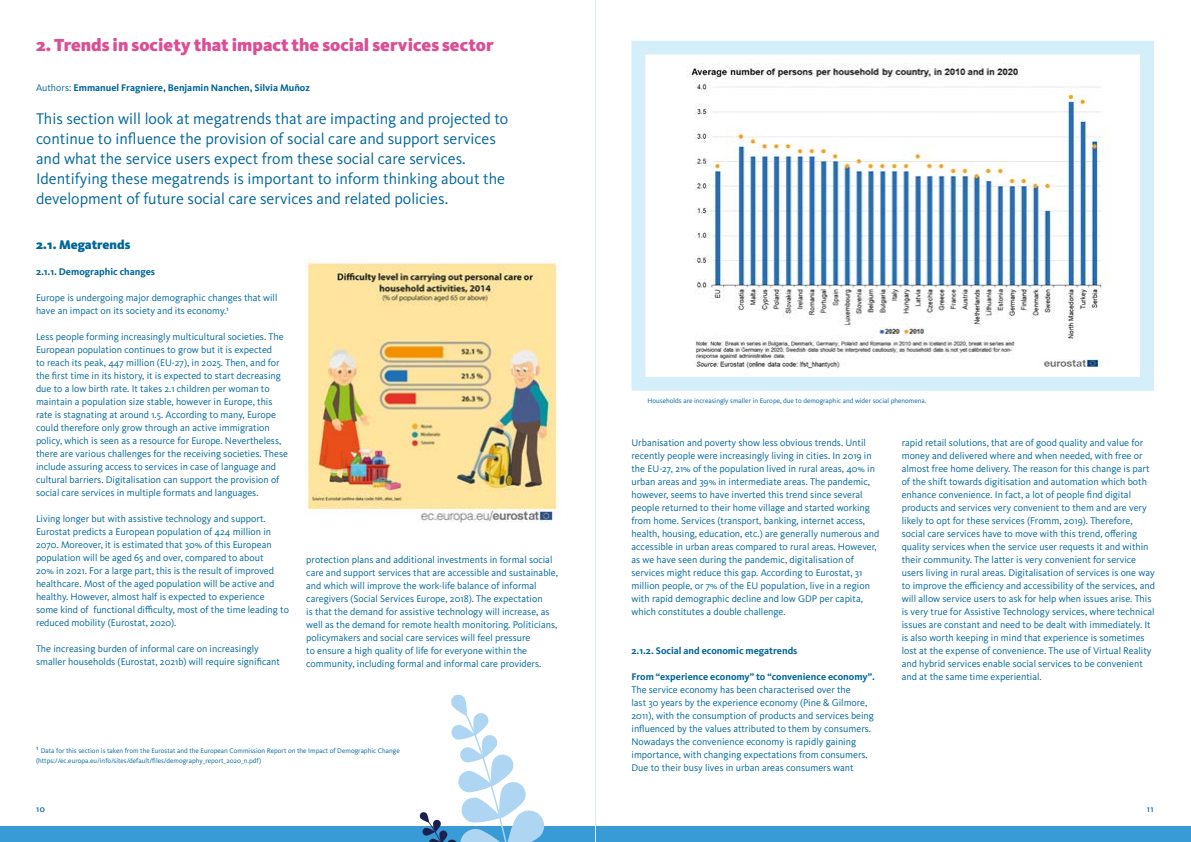
<style>
.page{position:relative;width:1191px;height:842px;background:#fff}
.page>*{position:absolute;margin:0;border:0;box-sizing:border-box;transform-origin:0 0}
.t1{font:900 18px "Kievit Pro";color:#db4e95}
.t2{font:16px/20px "Kievit Pro";color:#016699}
.t3{font:14px "Kievit Pro";color:#016699}
.t4{font:900 13px "Kievit Pro";color:#016699}
.t5{font:10px/13px "Kievit Pro";color:#016699}
.t6{font:700 10px "Kievit Pro";color:#016699}
.t7{font:7px/10px "Kievit Pro";color:#016699}
.s1{font-weight:400}
</style>
<div class="page">
<div style="left:0;top:827px;width:595px;height:15px;background:#389bd6"></div>
<div style="left:595px;top:827px;width:596px;height:15px;background:#389bd6"></div>
<hr style="left:595px;top:0;width:1px;height:842px;background:#d4effa">
<img style="left:305px;top:261px;width:253px;height:261px">
<img style="left:687px;top:63px;width:419px;height:312px">
<div style="left:631px;top:41px;width:523px;height:350px;border:14px solid #d4effa"></div>
<svg style="left:419px;top:694px;width:127px;height:148px"></svg>
<h1 class="t1" style="left:36px;top:34px;width:459px">2. Trends in society that impact the social services sector</h1>
<p class="t6" style="left:36px;top:81px;width:275px"><span class="s1">Authors:</span> Emmanuel Fragniere, Benjamin Nanchen, Silvia Muñoz</p>
<p class="t2" style="left:36px;top:108px;width:474px">This section will look at megatrends that are impacting and projected to continue to influence the provision of social care and support services and what the service users expect from these social care services.<br>Identifying these megatrends is important to inform thinking about the development of future social care services and related policies.</p>
<h3 class="t4" style="left:36px;top:237px;width:96px">2.1. Megatrends</h3>
<p class="t6" style="left:36px;top:265px;width:121px">2.1.1. Demographic changes</p>
<p class="t5" style="left:36px;top:291px;width:243px">Europe is undergoing major demographic changes that will have an impact on its society and its economy.1</p>
<p class="t5" style="left:36px;top:330px;width:253px">Less people forming increasingly multicultural societies. The European population continues to grow but it is expected<br>to reach its peak, 447 million (EU-27), in 2025. Then, and for the first time in its history, it is expected to start decreasing due to a low birth rate. It takes 2.1 children per woman to maintain a population size stable, however in Europe, this rate is stagnating at around 1.5. According to many, Europe could therefore only grow through an active immigration policy, which is seen as a resource for Europe. Nevertheless, there are various challenges for the receiving societies. These include assuring access to services in case of language and cultural barriers. Digitalisation can support the provision of social care services in multiple formats and languages.</p>
<p class="t5" style="left:36px;top:512px;width:254px">Living longer but with assistive technology and support.<br>Eurostat predicts a European population of 424 million in 2070. Moreover, it is estimated that 30% of this European population will be aged 65 and over, compared to about<br>20% in 2021. For a large part, this is the result of improved healthcare. Most of the aged population will be active and healthy. However, almost half is expected to experience some kind of functional difficulty, most of the time leading to reduced mobility (Eurostat, 2020).</p>
<p class="t5" style="left:36px;top:642px;width:246px">The increasing burden of informal care on increasingly smaller households (Eurostat, 2021b) will require significant</p>
<p class="t5" style="left:306px;top:553px;width:253px">protection plans and additional investments in formal social care and support services that are accessible and sustainable, and which will improve the work-life balance of informal caregivers (Social Services Europe, 2018). The expectation<br>is that the demand for assistive technology will increase, as well as the demand for remote health monitoring. Politicians, policymakers and social care services will feel pressure<br>to ensure a high quality of life for everyone within the community, including formal and informal care providers.</p>
<p class="t7" style="left:36px;top:746px;width:365px"><sup>1</sup> Data for this section is taken from the Eurostat and the European Commission Report on the Impact of Demographic Change (https://ec.europa.eu/info/sites/default/files/demography_report_2020_n.pdf)</p>
<p class="t7" style="left:647px;top:396px;width:280px">Households are increasingly smaller in Europe, due to demographic and wider social phenomena.</p>
<p class="t5" style="left:631px;top:436px;width:249px">Urbanisation and poverty show less obvious trends. Until recently people were increasingly living in cities. In 2019 in the EU-27, 21% of the population lived in rural areas, 40% in urban areas and 39% in intermediate areas. The pandemic, however, seems to have inverted this trend since several people returned to their home village and started working from home. Services (transport, banking, internet access, health, housing, education, etc.) are generally numerous and accessible in urban areas compared to rural areas. However, as we have seen during the pandemic, digitalisation of services might reduce this gap. According to Eurostat, 31 million people, or 7% of the EU population, live in a region with rapid demographic decline and low GDP per capita, which constitutes a double challenge.</p>
<p class="t6" style="left:631px;top:645px;width:167px">2.1.2. Social and economic megatrends</p>
<p class="t6" style="left:631px;top:671px;width:245px">From “experience economy” to “convenience economy”.</p>
<p class="t5" style="left:631px;top:683px;width:244px">The service economy has been characterised over the<br>last 30 years by the experience economy (Pine &amp; Gilmore, 2011), with the consumption of products and services being influenced by the values attributed to them by consumers.<br>Nowadays the convenience economy is rapidly gaining importance, with changing expectations from consumers.<br>Due to their busy lives in urban areas consumers want</p>
<p class="t5" style="left:901px;top:436px;width:255px">rapid retail solutions, that are of good quality and value for money and delivered where and when needed, with free or almost free home delivery. The reason for this change is part of the shift towards digitisation and automation which both enhance convenience. In fact, a lot of people find digital products and services very convenient to them and are very likely to opt for these services (Fromm, 2019). Therefore, social care services have to move with this trend, offering quality services when the service user requests it and within their community. The latter is very convenient for service users living in rural areas. Digitalisation of services is one way to improve the efficiency and accessibility of the services, and will allow service users to ask for help when issues arise. This is very true for Assistive Technology services, where technical issues are constant and need to be dealt with immediately. It is also worth keeping in mind that experience is sometimes lost at the expense of convenience. The use of Virtual Reality and hybrid services enable social services to be convenient and at the same time experiential.</p>
<h3 class="t3" style="left:36px;top:799px;width:11px">10</h3>
<h3 class="t3" style="left:1146px;top:799px;width:9px">11</h3>
</div>
